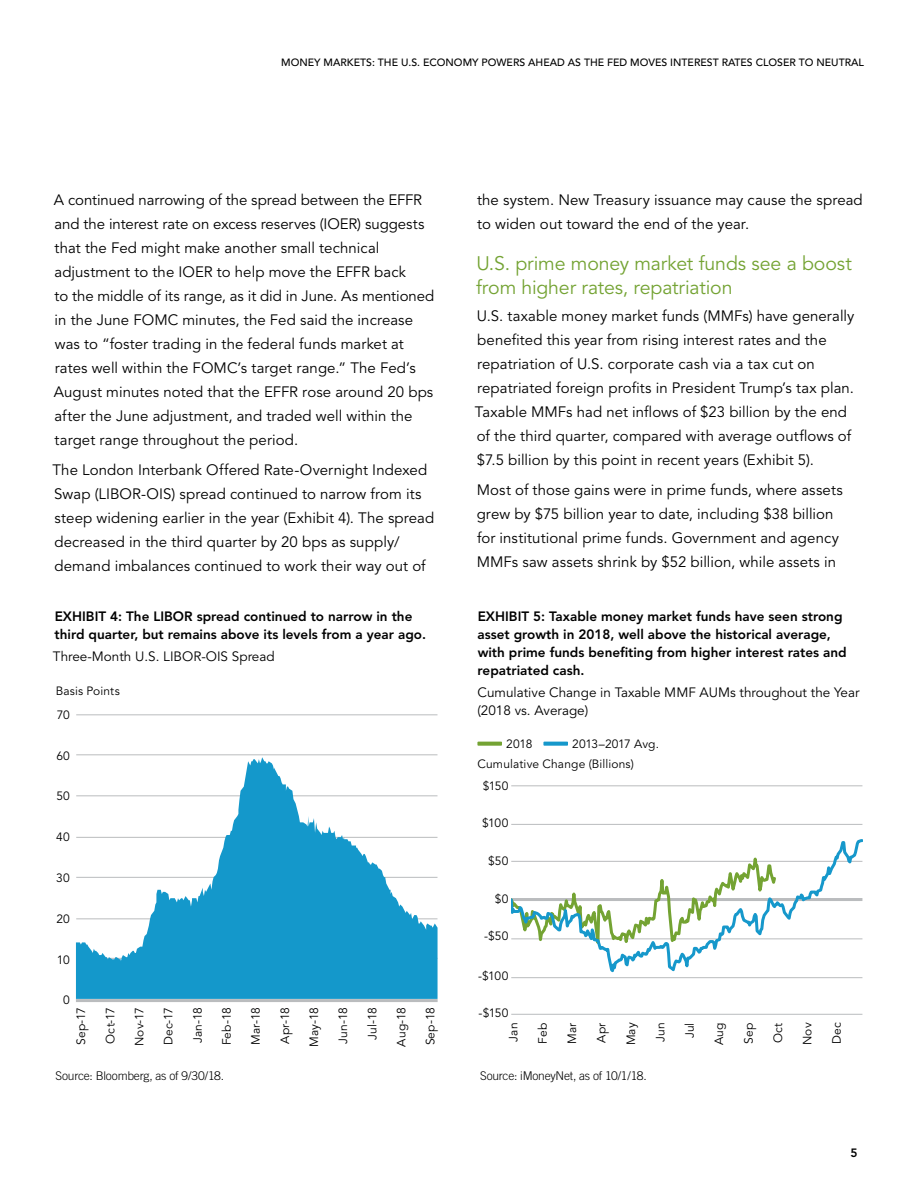
<style>
.page{position:relative;width:918px;height:1188px;background:#fff}
.page>*{position:absolute;margin:0;border:0;box-sizing:border-box;transform-origin:0 0}
.t1{font:19.5px/23.4px "Avenir LT Std";letter-spacing:-.005em;color:#74a333}
.t2{font:15px/24px "Avenir LT Std";letter-spacing:.005em;color:#000}
.t3{font:800 13.5px/18px "Avenir LT Std";color:#000}
.t4{font:13.5px/18px "Avenir LT Std";color:#000}
.t5{font:12px "Avenir LT Std";letter-spacing:.01em;color:#000}
.t6{font:300 12px "Trade Gothic LT Std";letter-spacing:-.015em;color:#000}
.t7{font:12px "Avenir LT Std";letter-spacing:-.01em;color:#000}
.t8{font:800 12px "Avenir LT Std";color:#000}
.t9{font:500 10.5px "Avenir LT Std";color:#000}
</style>
<div class="page">
<div style="left:477px;top:742px;width:25px;height:4px;border:2px solid #74a333"></div>
<div style="left:543px;top:742px;width:25px;height:4px;border:2px solid #1698cb"></div>
<hr style="left:511px;top:1014px;width:351px;height:1px;background:#babcbe">
<hr style="left:511px;top:824px;width:351px;height:1px;background:#babcbe">
<hr style="left:511px;top:785px;width:351px;height:1px;background:#babcbe">
<svg style="left:511px;top:839px;width:352px;height:140px"></svg>
<hr style="left:76px;top:999px;width:362px;height:3px;background:#babcbe">
<hr style="left:76px;top:754px;width:361px;height:1px;background:#babcbe">
<hr style="left:76px;top:714px;width:361px;height:1px;background:#babcbe">
<svg style="left:76px;top:757px;width:362px;height:242px;fill:#1498cb"></svg>
<p class="t9" style="left:281px;top:56px;width:584px">MONEY MARKETS: THE U.S. ECONOMY POWERS AHEAD AS THE FED MOVES INTEREST RATES CLOSER TO NEUTRAL</p>
<p class="t2" style="left:54px;top:188px;width:382px">A continued narrowing of the spread between the EFFR and the interest rate on excess reserves (IOER) suggests that the Fed might make another small technical adjustment to the IOER to help move the EFFR back<br>to the middle of its range, as it did in June. As mentioned in the June FOMC minutes, the Fed said the increase was to “foster trading in the federal funds market at rates well within the FOMC’s target range.” The Fed’s August minutes noted that the EFFR rose around 20 bps after the June adjustment, and traded well within the target range throughout the period.</p>
<p class="t2" style="left:52px;top:458px;width:383px">The London Interbank Offered Rate-Overnight Indexed Swap (LIBOR-OIS) spread continued to narrow from its steep widening earlier in the year (Exhibit 4). The spread decreased in the third quarter by 20 bps as supply/ demand imbalances continued to work their way out of</p>
<p class="t3" style="left:55px;top:607px;width:373px">EXHIBIT 4: The LIBOR spread continued to narrow in the third quarter, but remains above its levels from a year ago.</p>
<p class="t4" style="left:53px;top:648px;width:223px">Three-Month U.S. LIBOR-OIS Spread</p>
<p class="t5" style="left:56px;top:684px;width:66px">Basis Points</p>
<p class="t5" style="left:57px;top:708px;width:15px">70</p>
<p class="t5" style="left:56px;top:749px;width:15px">60</p>
<p class="t5" style="left:56px;top:789px;width:15px">50</p>
<p class="t5" style="left:56px;top:830px;width:15px">40</p>
<p class="t5" style="left:56px;top:871px;width:15px">30</p>
<p class="t5" style="left:56px;top:912px;width:15px">20</p>
<p class="t5" style="left:57px;top:953px;width:15px">10</p>
<p class="t5" style="left:63px;top:993px;width:8px">0</p>
<p class="t5" style="left:191px;top:1043px;width:37px;rotate:-90deg">Jan-18</p>
<p class="t5" style="left:394px;top:1047px;width:41px;rotate:-90deg">Aug-18</p>
<p class="t5" style="left:424px;top:1045px;width:39px;rotate:-90deg">Sep-18</p>
<p class="t5" style="left:74px;top:1045px;width:39px;rotate:-90deg">Sep-17</p>
<p class="t5" style="left:103px;top:1044px;width:38px;rotate:-90deg">Oct-17</p>
<p class="t5" style="left:132px;top:1046px;width:40px;rotate:-90deg">Nov-17</p>
<p class="t5" style="left:162px;top:1045px;width:39px;rotate:-90deg">Dec-17</p>
<p class="t5" style="left:220px;top:1045px;width:39px;rotate:-90deg">Feb-18</p>
<p class="t5" style="left:249px;top:1045px;width:39px;rotate:-90deg">Mar-18</p>
<p class="t5" style="left:278px;top:1044px;width:38px;rotate:-90deg">Apr-18</p>
<p class="t5" style="left:307px;top:1047px;width:41px;rotate:-90deg">May-18</p>
<p class="t5" style="left:336px;top:1044px;width:38px;rotate:-90deg">Jun-18</p>
<p class="t5" style="left:365px;top:1040px;width:34px;rotate:-90deg">Jul-18</p>
<p class="t2" style="left:477px;top:188px;width:387px">the system. New Treasury issuance may cause the spread to widen out toward the end of the year.</p>
<h1 class="t1" style="left:476px;top:252px;width:377px">U.S. prime money market funds see a boost from higher rates, repatriation</h1>
<p class="t2" style="left:475px;top:304px;width:381px">U.S. taxable money market funds (MMFs) have generally benefited this year from rising interest rates and the repatriation of U.S. corporate cash via a tax cut on repatriated foreign profits in President Trump’s tax plan.<br>Taxable MMFs had net inflows of $23 billion by the end of the third quarter, compared with average outflows of $7.5 billion by this point in recent years (Exhibit 5).</p>
<p class="t2" style="left:477px;top:478px;width:368px">Most of those gains were in prime funds, where assets grew by $75 billion year to date, including $38 billion for institutional prime funds. Government and agency MMFs saw assets shrink by $52 billion, while assets in</p>
<p class="t3" style="left:477px;top:607px;width:371px">EXHIBIT 5: Taxable money market funds have seen strong asset growth in 2018, well above the historical average, with prime funds benefiting from higher interest rates and repatriated cash.</p>
<p class="t4" style="left:477px;top:684px;width:384px">Cumulative Change in Taxable MMF AUMs throughout the Year (2018 vs. Average)</p>
<p class="t5" style="left:506px;top:737px;width:28px">2018</p>
<p class="t7" style="left:572px;top:737px;width:88px">2013–2017 Avg.</p>
<p class="t5" style="left:477px;top:757px;width:158px">Cumulative Change (Billions)</p>
<p class="t5" style="left:483px;top:779px;width:27px">$150</p>
<p class="t5" style="left:482px;top:816px;width:28px">$100</p>
<p class="t5" style="left:488px;top:854px;width:22px">$50</p>
<p class="t5" style="left:495px;top:892px;width:15px">$0</p>
<p class="t5" style="left:484px;top:929px;width:26px">-$50</p>
<p class="t5" style="left:478px;top:968px;width:32px">-$100</p>
<p class="t5" style="left:479px;top:1006px;width:31px">-$150</p>
<p class="t5" style="left:506px;top:1042px;width:20px;rotate:-90deg">Jan</p>
<p class="t5" style="left:536px;top:1044px;width:22px;rotate:-90deg">Feb</p>
<p class="t5" style="left:565px;top:1044px;width:23px;rotate:-90deg">Mar</p>
<p class="t5" style="left:595px;top:1043px;width:22px;rotate:-90deg">Apr</p>
<p class="t5" style="left:624px;top:1045px;width:24px;rotate:-90deg">May</p>
<p class="t5" style="left:653px;top:1042px;width:21px;rotate:-90deg">Jun</p>
<p class="t5" style="left:683px;top:1038px;width:17px;rotate:-90deg">Jul</p>
<p class="t5" style="left:712px;top:1045px;width:24px;rotate:-90deg">Aug</p>
<p class="t5" style="left:742px;top:1044px;width:23px;rotate:-90deg">Sep</p>
<p class="t5" style="left:771px;top:1043px;width:22px;rotate:-90deg">Oct</p>
<p class="t5" style="left:800px;top:1045px;width:24px;rotate:-90deg">Nov</p>
<p class="t5" style="left:830px;top:1044px;width:23px;rotate:-90deg">Dec</p>
<p class="t6" style="left:56px;top:1068px;width:170px">Source: Bloomberg, as of 9/30/18.</p>
<p class="t6" style="left:480px;top:1068px;width:168px">Source: iMoneyNet, as of 10/1/18.</p>
<p class="t8" style="left:850px;top:1145px;width:9px">5</p>
</div>
